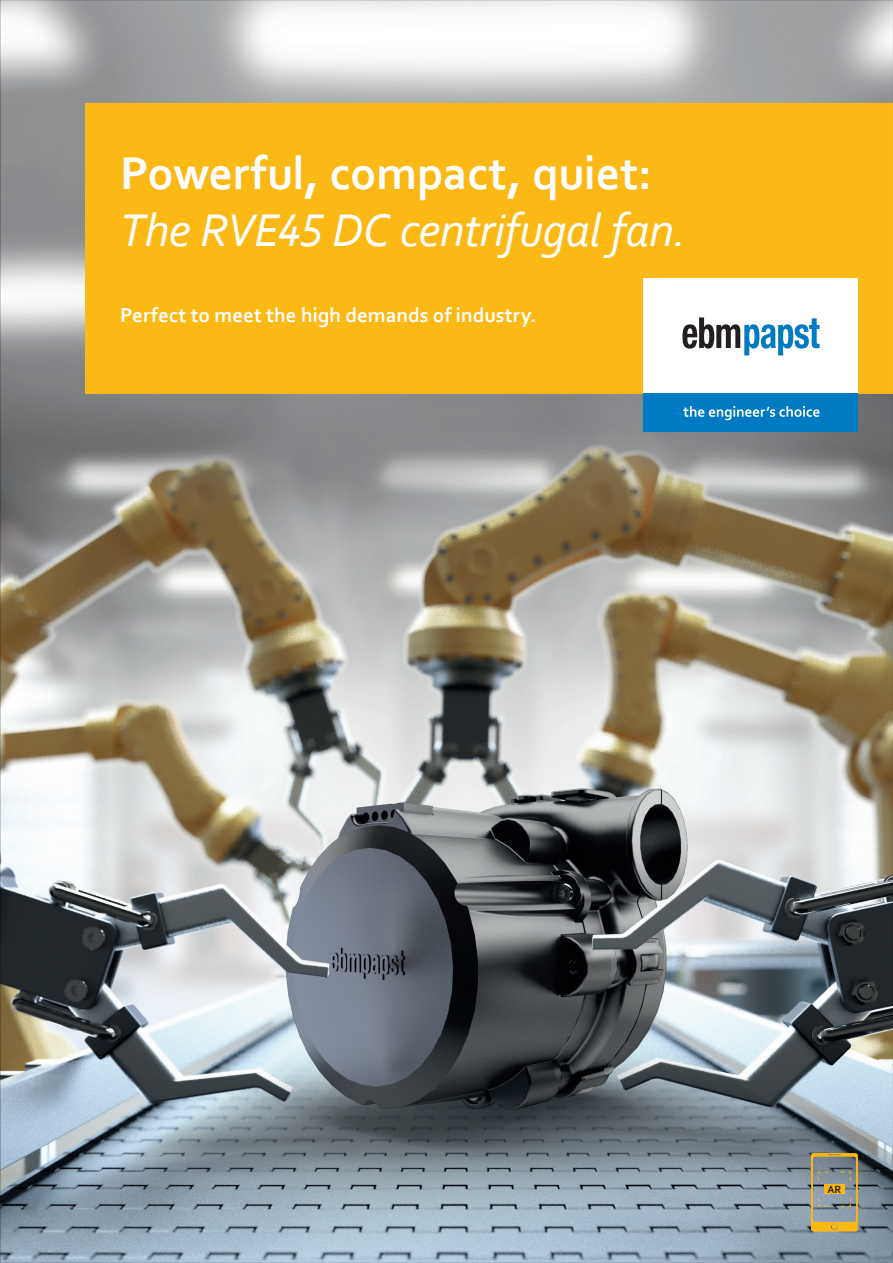
<style>
.page{position:relative;width:893px;height:1263px;background:#fff}
.page>*{position:absolute;margin:0;border:0;box-sizing:border-box;transform-origin:0 0}
.t1{font:italic 48px "Corbel";letter-spacing:-.01em;color:#fff}
.t2{font:700 48px "Corbel";letter-spacing:-.005em;color:#fff}
.t3{font:700 21px "Corbel";color:#fff}
.t4{font:700 10.8px "Corbel";color:#231f20}
</style>
<div class="page">
<img style="left:2px;top:2px;width:889px;height:1259px">
<div style="left:85px;top:103px;width:808px;height:291px;background:#fcb814"></div>
<div style="left:644px;top:279px;width:214px;height:115px;background:#fff"></div>
<svg style="left:682px;top:317px;width:137px;height:38px"></svg>
<div style="left:644px;top:394px;width:214px;height:38px;background:#007ac2"></div>
<svg style="left:683px;top:406px;width:136px;height:14px"></svg>
<svg style="left:811px;top:1153px;width:47px;height:78px;background:#a39973"></svg>
<h1 class="t2" style="left:120px;top:143px;width:533px">Powerful, compact, quiet:</h1>
<h1 class="t1" style="left:120px;top:201px;width:568px">The RVE45 DC centrifugal fan.</h1>
<p class="t3" style="left:120px;top:302px;width:418px">Perfect to meet the high demands of industry.</p>
<p class="t4" style="left:827px;top:1182px;width:15px">AR</p>
</div>
